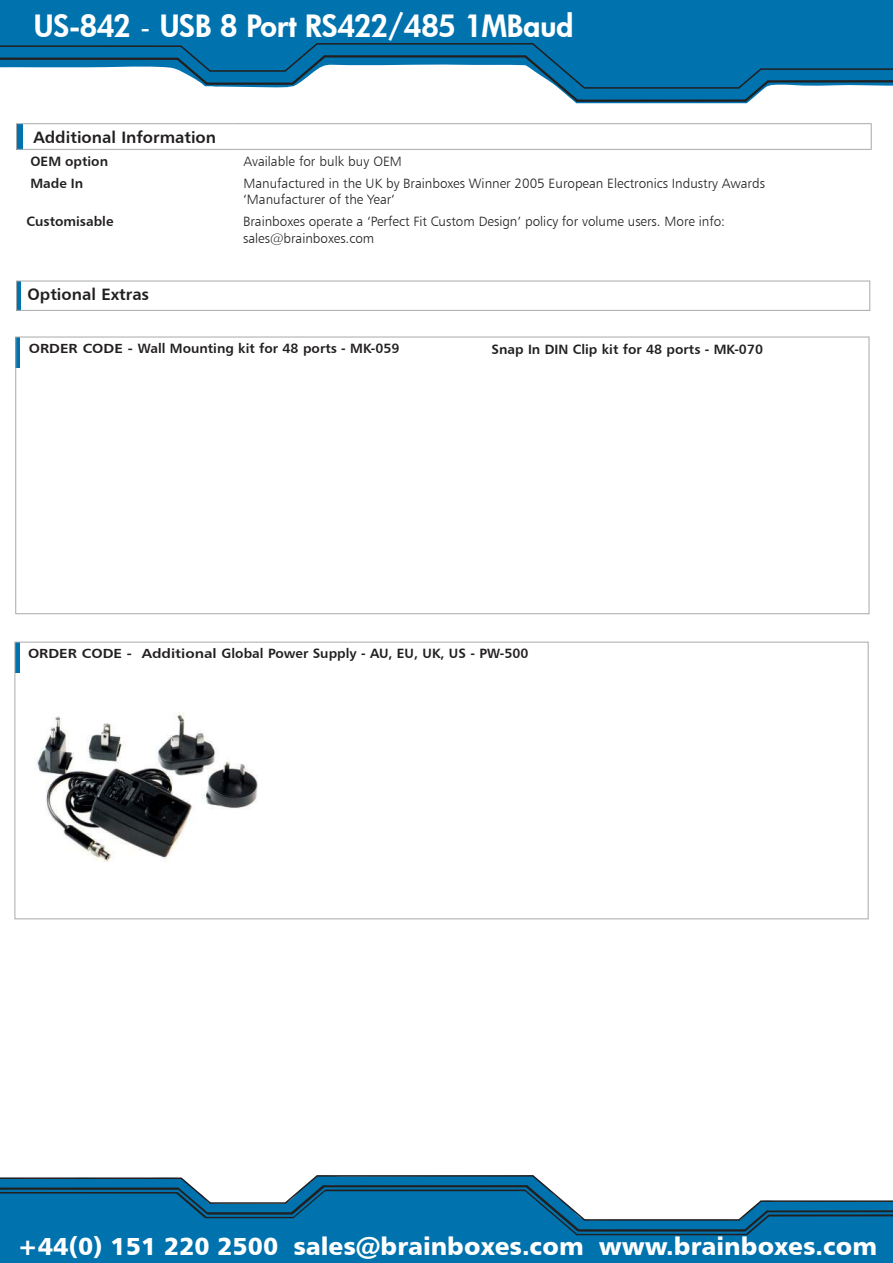
<style>
.page{position:relative;width:893px;height:1263px;background:#fff}
.page>*{position:absolute;margin:0;border:0;box-sizing:border-box;transform-origin:0 0}
.t1{font:800 30px "Futura";color:#fff}
.t2{font:24.75px "Humanist 777 BT Black B";color:#fff}
.t3{font:16.5px "Humanist 777 BT Bold B";color:#221f1f}
.t4{font:13.5px/16.2px "Humanist 777 BT Light B";color:#221f1f}
.t5{font:13.5px "Humanist 777 BT Bold B";color:#221f1f}
.s1{font-family:"Futura BT";font-weight:400}
.s2{font-size:13.2px}
</style>
<div class="page">
<hr style="left:17px;top:281px;width:4px;height:30px;background:#0072ae">
<div style="left:16px;top:281px;width:854px;height:30px;border:1px solid #a7a9ab"></div>
<div style="left:16px;top:124px;width:6px;height:25px;background:#0072ae"></div>
<svg style="left:871px;top:124px;width:1px;height:25px"></svg>
<hr style="left:16px;top:123px;width:217px;height:1px;background:#a7a9ab">
<svg style="left:16px;top:124px;width:1px;height:25px"></svg>
<hr style="left:233px;top:123px;width:639px;height:1px;background:#a7a9ab">
<hr style="left:16px;top:149px;width:217px;height:1px;background:#a7a9ab">
<hr style="left:233px;top:149px;width:639px;height:1px;background:#a7a9ab">
<svg style="left:0;top:1176px;width:893px;height:87px;fill:#0072ae"></svg>
<svg style="left:777px;top:1210px;width:116px;height:6px"></svg>
<div style="left:576px;top:1229px;width:171px;height:6px;background:#221f1f"></div>
<svg style="left:333px;top:1185px;width:184px;height:6px"></svg>
<div style="left:205px;top:1212px;width:88px;height:6px;background:#221f1f"></div>
<svg style="left:0;top:1187px;width:168px;height:6px"></svg>
<hr style="left:761px;top:1200px;width:132px;height:2px;background:#221f1f">
<hr style="left:584px;top:1219px;width:155px;height:2px;background:#221f1f">
<hr style="left:210px;top:1202px;width:76px;height:2px;background:#221f1f">
<hr style="left:0;top:1177px;width:181px;height:2px;background:#221f1f">
<svg style="left:737px;top:1199px;width:40px;height:42px"></svg>
<hr style="left:768px;top:1212px;width:125px;height:2px;background:#0072ae">
<hr style="left:577px;top:1231px;width:169px;height:3px;background:#0072ae">
<svg style="left:517px;top:1175px;width:70px;height:66px"></svg>
<hr style="left:324px;top:1187px;width:202px;height:2px;background:#0072ae">
<hr style="left:207px;top:1214px;width:86px;height:3px;background:#0072ae">
<hr style="left:0;top:1190px;width:178px;height:2px;background:#0072ae">
<hr style="left:317px;top:1175px;width:216px;height:1px;background:#221f1f">
<svg style="left:168px;top:1176px;width:48px;height:48px"></svg>
<svg style="left:283px;top:1175px;width:50px;height:49px"></svg>
<svg style="left:0;top:0;width:893px;height:97px;fill:#0072ae"></svg>
<div style="left:766px;top:78px;width:127px;height:6px;background:#0073ae"></div>
<div style="left:576px;top:97px;width:171px;height:6px;background:#0073ae"></div>
<div style="left:323px;top:53px;width:204px;height:6px;background:#0073ae"></div>
<svg style="left:215px;top:80px;width:68px;height:6px"></svg>
<svg style="left:0;top:55px;width:168px;height:7px"></svg>
<hr style="left:760px;top:68px;width:133px;height:2px;background:#221f1f">
<hr style="left:584px;top:87px;width:155px;height:2px;background:#221f1f">
<hr style="left:317px;top:43px;width:216px;height:2px;background:#221f1f">
<hr style="left:210px;top:70px;width:75px;height:2px;background:#221f1f">
<hr style="left:0;top:45px;width:181px;height:2px;background:#221f1f">
<svg style="left:736px;top:67px;width:41px;height:37px"></svg>
<hr style="left:768px;top:80px;width:125px;height:3px;background:#221f1f">
<hr style="left:577px;top:99px;width:169px;height:3px;background:#221f1f">
<svg style="left:517px;top:42px;width:70px;height:62px"></svg>
<hr style="left:324px;top:55px;width:202px;height:3px;background:#221f1f">
<svg style="left:283px;top:42px;width:50px;height:50px"></svg>
<hr style="left:206px;top:83px;width:87px;height:2px;background:#221f1f">
<svg style="left:168px;top:44px;width:47px;height:48px"></svg>
<hr style="left:0;top:58px;width:178px;height:2px;background:#221f1f">
<svg style="left:16px;top:337px;width:4px;height:31px"></svg>
<svg style="left:15px;top:642px;width:4px;height:31px"></svg>
<img style="left:36px;top:712px;width:221px;height:150px">
<h1 class="t1" style="left:34px;top:12px;width:541px">US-842 <span class="s1">-</span> USB 8 Port RS422/485 1MBaud</h1>
<p class="t3" style="left:34px;top:131px;width:184px">Additional Information</p>
<p class="t5" style="left:31px;top:155px;width:79px">OEM option</p>
<p class="t4" style="left:244px;top:154px;width:160px">Available for bulk buy OEM</p>
<p class="t5" style="left:31px;top:178px;width:54px">Made In</p>
<p class="t4" style="left:243px;top:176px;width:523px">Manufactured in the UK by Brainboxes Winner 2005 European Electronics Industry Awards ‘Manufacturer of the Year’</p>
<p class="t5" style="left:27px;top:216px;width:88px">Customisable</p>
<p class="t4" style="left:243px;top:215px;width:483px">Brainboxes operate a ‘Perfect Fit Custom Design’ policy for volume users. More info: sales@brainboxes.com</p>
<p class="t3" style="left:27px;top:287px;width:123px">Optional Extras</p>
<p class="t5" style="left:29px;top:343px;width:372px"><span class="s2">ORDER CODE -</span> Wall Mounting kit for 48 ports - MK-059</p>
<p class="t5" style="left:491px;top:343px;width:273px">Snap In DIN Clip kit for 48 ports - MK-070</p>
<p class="t5" style="left:28px;top:648px;width:502px"><span class="s2">ORDER CODE - Additional</span> Global Power Supply - AU, EU, UK, US - PW-500</p>
<h2 class="t2" style="left:17px;top:1236px;width:861px">+44(0) 151 220 2500 sales@brainboxes.com www.brainboxes.com</h2>
</div>
